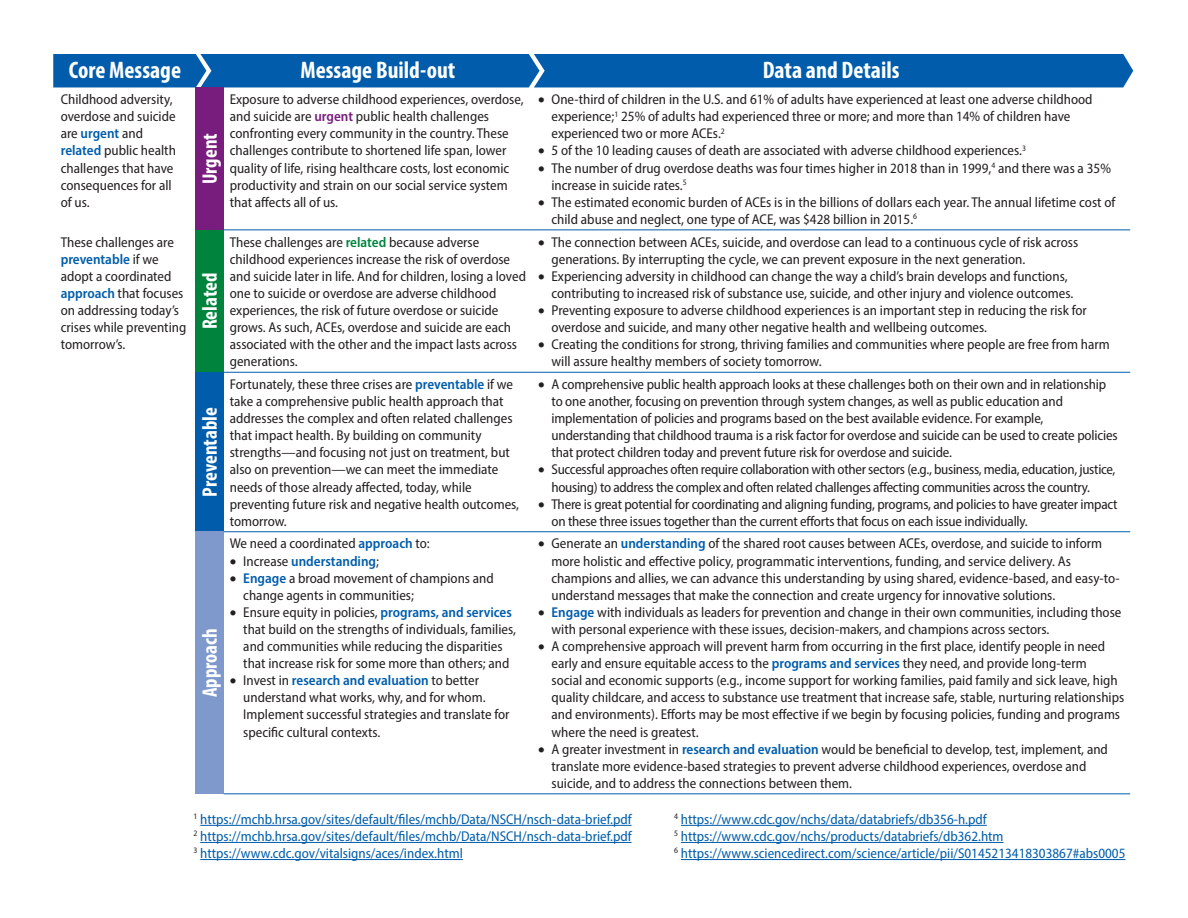
<style>
.page{position:relative;width:1188px;height:918px;background:#fff}
.page>*{position:absolute;margin:0;border:0;box-sizing:border-box;transform-origin:0 0}
.t1{font:700 condensed 24px "Myriad Pro";color:#fff}
.t2{font:700 condensed 21px "Myriad Pro";color:#fff}
.t3{font:semi-condensed 14.25px/17.1px "Myriad Pro";color:#231f20}
.t4{font:semi-condensed 14.25px "Myriad Pro";color:#015dab}
.t5{font:semi-condensed 14.25px/17.1px "Myriad Pro";letter-spacing:-.02em;color:#231f20}
.t6{font:600 semi-condensed 14.25px "Myriad Pro";color:#015dab}
.s1{font-weight:600;color:#015dab}
.s2{font-weight:600;color:#781d7d}
.s3{font-weight:600;color:#00843d}
.s4{color:#231f20}
.s5{font-weight:400;color:#231f20}
</style>
<div class="page">
<div style="left:53px;top:54px;width:1080px;height:33px;background:#015dab"></div>
<div style="left:195px;top:87px;width:29px;height:143px;background:#781d7d"></div>
<div style="left:195px;top:230px;width:29px;height:142px;background:#00843d"></div>
<div style="left:195px;top:372px;width:29px;height:160px;background:#015dab"></div>
<div style="left:195px;top:532px;width:29px;height:262px;background:#7f99cd"></div>
<hr style="left:224px;top:229px;width:308px;height:1px;background:#015dab">
<hr style="left:532px;top:229px;width:598px;height:1px;background:#015dab">
<hr style="left:224px;top:372px;width:308px;height:1px;background:#015dab">
<hr style="left:532px;top:372px;width:598px;height:1px;background:#015dab">
<hr style="left:224px;top:531px;width:308px;height:1px;background:#015dab">
<hr style="left:532px;top:531px;width:598px;height:1px;background:#015dab">
<hr style="left:224px;top:793px;width:308px;height:1px;background:#015dab">
<hr style="left:532px;top:793px;width:598px;height:1px;background:#015dab">
<hr style="left:200px;top:825px;width:432px;height:1px;background:#015dab">
<hr style="left:200px;top:842px;width:432px;height:1px;background:#015dab">
<hr style="left:200px;top:859px;width:263px;height:1px;background:#015dab">
<hr style="left:681px;top:825px;width:306px;height:1px;background:#015dab">
<hr style="left:681px;top:842px;width:323px;height:1px;background:#015dab">
<hr style="left:681px;top:859px;width:444px;height:1px;background:#015dab">
<p class="t1" style="left:69px;top:55px;width:114px">Core Message</p>
<p class="t1" style="left:300px;top:55px;width:156px">Message Build-out</p>
<p class="t1" style="left:763px;top:55px;width:138px">Data and Details</p>
<p class="t3" style="left:61px;top:91px;width:117px">Childhood adversity, overdose and suicide are <span class="s1">urgent</span> and <span class="s1">related</span> public health challenges that have consequences for all of us.</p>
<p class="t3" style="left:230px;top:91px;width:295px">Exposure to adverse childhood experiences, overdose, and suicide are <span class="s2">urgent</span> public health challenges confronting every community in the country. These challenges contribute to shortened life span, lower quality of life, rising healthcare costs, lost economic productivity and strain on our social service system that affects all of us.</p>
<p class="t3" style="left:552px;top:91px;width:543px;text-indent:-14px">• One-third of children in the U.S. and 61% of adults have experienced at least one adverse childhood experience;<sup>1</sup> 25% of adults had experienced three or more; and more than 14% of children have experienced two or more ACEs.<sup>2</sup></p>
<p class="t2" style="left:197px;top:184px;width:52px;rotate:-90deg">Urgent</p>
<p class="t3" style="left:538px;top:142px;width:490px">• 5 of the 10 leading causes of death are associated with adverse childhood experiences.<sup>3</sup></p>
<p class="t3" style="left:552px;top:159px;width:561px;text-indent:-14px">• The number of drug overdose deaths was four times higher in 2018 than in 1999,<sup>4</sup> and there was a 35% increase in suicide rates.<sup>5</sup></p>
<p class="t3" style="left:552px;top:193px;width:565px;text-indent:-14px">• The estimated economic burden of ACEs is in the billions of dollars each year. The annual lifetime cost of child abuse and neglect, one type of ACE, was $428 billion in 2015.<sup>6</sup></p>
<p class="t3" style="left:61px;top:233px;width:127px">These challenges are <span class="s1">preventable</span> if we adopt a coordinated <span class="s1">approach</span> that focuses on addressing today’s crises while preventing tomorrow’s.</p>
<p class="t2" style="left:197px;top:329px;width:58px;rotate:-90deg">Related</p>
<p class="t2" style="left:197px;top:497px;width:91px;rotate:-90deg">Preventable</p>
<p class="t3" style="left:230px;top:233px;width:298px">These challenges are <span class="s3">related</span> because adverse childhood experiences increase the risk of overdose and suicide later in life. And for children, losing a loved one to suicide or overdose are adverse childhood experiences, the risk of future overdose or suicide grows. As such, ACEs, overdose and suicide are each associated with the other and the impact lasts across generations.</p>
<p class="t3" style="left:552px;top:233px;width:528px;text-indent:-14px">• The connection between ACEs, suicide, and overdose can lead to a continuous cycle of risk across generations. By interrupting the cycle, we can prevent exposure in the next generation.</p>
<p class="t3" style="left:552px;top:267px;width:523px;text-indent:-14px">• Experiencing adversity in childhood can change the way a child’s brain develops and functions, contributing to increased risk of substance use, suicide, and other injury and violence outcomes.</p>
<p class="t3" style="left:552px;top:301px;width:537px;text-indent:-14px">• Preventing exposure to adverse childhood experiences is an important step in reducing the risk for overdose and suicide, and many other negative health and wellbeing outcomes.</p>
<p class="t3" style="left:552px;top:336px;width:560px;text-indent:-14px">• Creating the conditions for strong, thriving families and communities where people are free from harm will assure healthy members of society tomorrow.</p>
<p class="t3" style="left:230px;top:375px;width:291px">Fortunately, these three crises are <span class="s1">preventable</span> if we take a comprehensive public health approach that addresses the complex and often related challenges that impact health. By building on community strengths—and focusing not just on treatment, but also on prevention—we can meet the immediate needs of those already affected, today, while preventing future risk and negative health outcomes, tomorrow.</p>
<p class="t3" style="left:552px;top:375px;width:568px;text-indent:-14px">• A comprehensive public health approach looks at these challenges both on their own and in relationship to one another, focusing on prevention through system changes, as well as public education and implementation of policies and programs based on the best available evidence. For example, understanding that childhood trauma is a risk factor for overdose and suicide can be used to create policies that protect children today and prevent future risk for overdose and suicide.</p>
<p class="t5" style="left:552px;top:461px;width:566px;text-indent:-14px">• Successful approaches often require collaboration with other sectors (e.g., business, media, education, justice, housing) to address the complex and often related challenges affecting communities across the country.</p>
<p class="t3" style="left:552px;top:495px;width:568px;text-indent:-14px">• There is great potential for coordinating and aligning funding, programs, and policies to have greater impact on these three issues together than the current efforts that focus on each issue individually.</p>
<p class="t3" style="left:552px;top:535px;width:570px;text-indent:-14px">• Generate an <span class="s1">understanding</span> of the shared root causes between ACEs, overdose, and suicide to inform more holistic and effective policy, programmatic interventions, funding, and service delivery. As champions and allies, we can advance this understanding by using shared, evidence-based, and easy-to&shy;understand messages that make the connection and create urgency for innovative solutions.</p>
<p class="t3" style="left:552px;top:603px;width:571px;text-indent:-14px">• <span class="s1">Engage</span> with individuals as leaders for prevention and change in their own communities, including those with personal experience with these issues, decision-makers, and champions across sectors.</p>
<p class="t3" style="left:552px;top:638px;width:574px;text-indent:-14px">• A comprehensive approach will prevent harm from occurring in the first place, identify people in need early and ensure equitable access to the <span class="s1">programs and services</span> they need, and provide long-term<br>social and economic supports (e.g., income support for working families, paid family and sick leave, high quality childcare, and access to substance use treatment that increase safe, stable, nurturing relationships and environments). Efforts may be most effective if we begin by focusing policies, funding and programs where the need is greatest.</p>
<p class="t3" style="left:552px;top:740px;width:558px;text-indent:-14px">• A greater investment in <span class="s1">research and evaluation</span> would be beneficial to develop, test, implement, and translate more evidence-based strategies to prevent adverse childhood experiences, overdose and suicide, and to address the connections between them.</p>
<p class="t4" style="left:194px;top:810px;width:440px"><sup>1</sup> https://mchb.hrsa.gov/sites/default/files/mchb/Data/NSCH/nsch-data-brief.pdf</p>
<p class="t4" style="left:194px;top:828px;width:440px"><sup>2</sup> https://mchb.hrsa.gov/sites/default/files/mchb/Data/NSCH/nsch-data-brief.pdf</p>
<p class="t4" style="left:194px;top:845px;width:271px"><sup>3</sup> https://www.cdc.gov/vitalsigns/aces/index.html</p>
<p class="t3" style="left:230px;top:535px;width:202px">We need a coordinated <span class="s1">approach</span> to:</p>
<p class="t6" style="left:230px;top:552px;width:151px"><span class="s4">•</span> <span class="s5">Increase</span> understanding<span class="s5">;</span></p>
<p class="t3" style="left:243px;top:569px;width:252px;text-indent:-14px">• <span class="s1">Engage</span> a broad movement of champions and change agents in communities;</p>
<p class="t3" style="left:243px;top:603px;width:274px;text-indent:-14px">• Ensure equity in policies, <span class="s1">programs, and services </span>that build on the strengths of individuals, families, and communities while reducing the disparities that increase risk for some more than others; and</p>
<p class="t3" style="left:243px;top:672px;width:268px;text-indent:-14px">• Invest in <span class="s1">research and evaluation</span> to better understand what works, why, and for whom.<br>Implement successful strategies and translate for specific cultural contexts.</p>
<p class="t2" style="left:197px;top:697px;width:70px;rotate:-90deg">Approach</p>
<p class="t4" style="left:674px;top:810px;width:314px"><sup>4</sup> https://www.cdc.gov/nchs/data/databriefs/db356-h.pdf</p>
<p class="t4" style="left:674px;top:828px;width:331px"><sup>5</sup> https://www.cdc.gov/nchs/products/databriefs/db362.htm</p>
<p class="t4" style="left:674px;top:845px;width:453px"><sup>6</sup> https://www.sciencedirect.com/science/article/pii/S0145213418303867#abs0005</p>
</div>
